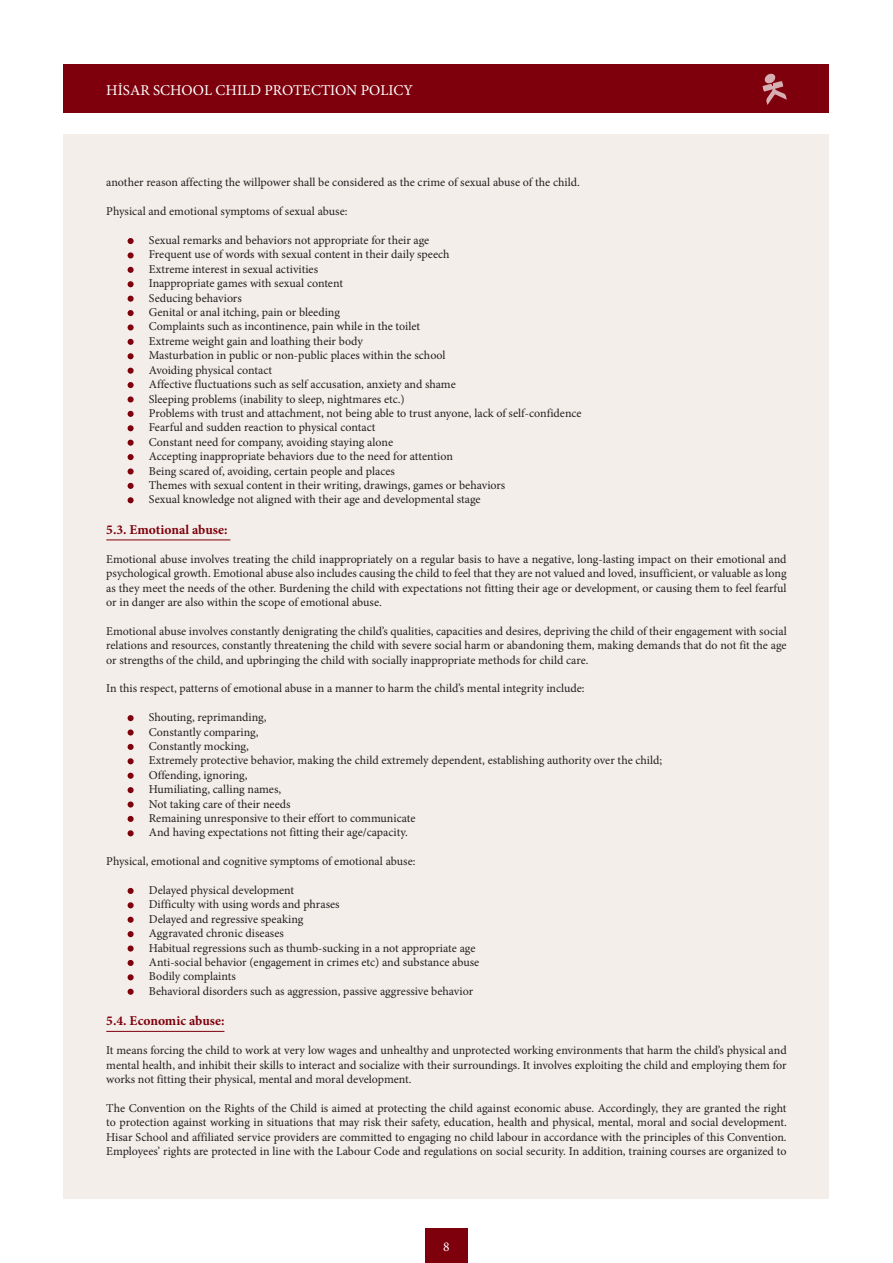
<style>
.page{position:relative;width:893px;height:1263px;background:#fff}
.page>*{position:absolute;margin:0;border:0;box-sizing:border-box;transform-origin:0 0}
.t1{font:15px "Minion Pro";color:#fff}
.t2{font:700 13.5px "Minion Pro";color:#7e000c}
.t3{font:13.5px "Minion Pro";color:#fff}
.t4{font:12px/14.4px "Minion Pro";color:#231f20;text-align:justify}
</style>
<div class="page">
<div style="left:425px;top:1229px;width:43px;height:34px;background:#7e000c"></div>
<div style="left:64px;top:134px;width:765px;height:1065px;background:#f3eeea"></div>
<div style="left:64px;top:64px;width:765px;height:48px;background:#7e000c"></div>
<svg style="left:763px;top:73px;width:24px;height:32px"></svg>
<hr style="left:106px;top:539px;width:124px;height:1px;background:#7e000c">
<hr style="left:106px;top:1031px;width:118px;height:1px;background:#7e000c">
<svg style="left:128px;top:238px;width:6px;height:6px"></svg>
<svg style="left:128px;top:252px;width:6px;height:6px"></svg>
<svg style="left:128px;top:267px;width:6px;height:6px"></svg>
<svg style="left:128px;top:281px;width:6px;height:6px"></svg>
<svg style="left:128px;top:296px;width:6px;height:6px"></svg>
<svg style="left:128px;top:310px;width:6px;height:6px"></svg>
<svg style="left:128px;top:324px;width:6px;height:6px"></svg>
<svg style="left:128px;top:339px;width:6px;height:6px"></svg>
<svg style="left:128px;top:353px;width:6px;height:6px"></svg>
<svg style="left:128px;top:368px;width:6px;height:6px"></svg>
<svg style="left:128px;top:382px;width:6px;height:6px"></svg>
<svg style="left:128px;top:396px;width:6px;height:6px"></svg>
<svg style="left:128px;top:411px;width:6px;height:6px"></svg>
<svg style="left:128px;top:425px;width:6px;height:6px"></svg>
<svg style="left:128px;top:440px;width:6px;height:6px"></svg>
<svg style="left:128px;top:454px;width:6px;height:6px"></svg>
<svg style="left:128px;top:468px;width:6px;height:6px"></svg>
<svg style="left:128px;top:483px;width:6px;height:6px"></svg>
<svg style="left:128px;top:497px;width:6px;height:6px"></svg>
<svg style="left:128px;top:715px;width:6px;height:6px"></svg>
<svg style="left:128px;top:729px;width:6px;height:6px"></svg>
<svg style="left:128px;top:744px;width:6px;height:6px"></svg>
<svg style="left:128px;top:758px;width:6px;height:6px"></svg>
<svg style="left:128px;top:773px;width:6px;height:6px"></svg>
<svg style="left:128px;top:787px;width:6px;height:6px"></svg>
<svg style="left:128px;top:801px;width:6px;height:6px"></svg>
<svg style="left:128px;top:816px;width:6px;height:6px"></svg>
<svg style="left:128px;top:830px;width:6px;height:6px"></svg>
<svg style="left:128px;top:888px;width:6px;height:6px"></svg>
<svg style="left:128px;top:902px;width:6px;height:6px"></svg>
<svg style="left:128px;top:917px;width:6px;height:6px"></svg>
<svg style="left:128px;top:931px;width:6px;height:6px"></svg>
<svg style="left:128px;top:945px;width:6px;height:6px"></svg>
<svg style="left:128px;top:960px;width:6px;height:6px"></svg>
<svg style="left:128px;top:974px;width:6px;height:6px"></svg>
<svg style="left:128px;top:989px;width:6px;height:6px"></svg>
<p class="t1" style="left:106px;top:80px;width:308px">HİSAR SCHOOL CHILD PROTECTION POLICY</p>
<p class="t4" style="left:106px;top:175px;width:475px">another reason affecting the willpower shall be considered as the crime of sexual abuse of the child.</p>
<p class="t4" style="left:106px;top:204px;width:243px">Physical and emotional symptoms of sexual abuse:</p>
<p class="t4" style="left:149px;top:233px;width:282px">Sexual remarks and behaviors not appropriate for their age</p>
<p class="t4" style="left:149px;top:247px;width:302px">Frequent use of words with sexual content in their daily speech</p>
<p class="t4" style="left:149px;top:262px;width:171px">Extreme interest in sexual activities</p>
<p class="t4" style="left:149px;top:276px;width:196px">Inappropriate games with sexual content</p>
<p class="t4" style="left:149px;top:291px;width:94px">Seducing behaviors</p>
<p class="t4" style="left:149px;top:305px;width:193px">Genital or anal itching, pain or bleeding</p>
<p class="t4" style="left:149px;top:319px;width:273px">Complaints such as incontinence, pain while in the toilet</p>
<p class="t4" style="left:149px;top:334px;width:216px">Extreme weight gain and loathing their body</p>
<p class="t4" style="left:149px;top:348px;width:298px">Masturbation in public or non-public places within the school</p>
<p class="t4" style="left:149px;top:363px;width:125px">Avoiding physical contact</p>
<p class="t4" style="left:149px;top:377px;width:308px">Affective fluctuations such as self accusation, anxiety and shame</p>
<p class="t4" style="left:149px;top:391px;width:257px">Sleeping problems (inability to sleep, nightmares etc.)</p>
<p class="t4" style="left:149px;top:406px;width:434px">Problems with trust and attachment, not being able to trust anyone, lack of self-confidence</p>
<p class="t4" style="left:149px;top:420px;width:228px">Fearful and sudden reaction to physical contact</p>
<p class="t4" style="left:149px;top:435px;width:246px">Constant need for company, avoiding staying alone</p>
<p class="t4" style="left:149px;top:449px;width:306px">Accepting inappropriate behaviors due to the need for attention</p>
<p class="t4" style="left:149px;top:463px;width:248px">Being scared of, avoiding, certain people and places</p>
<p class="t4" style="left:149px;top:478px;width:358px">Themes with sexual content in their writing, drawings, games or behaviors</p>
<p class="t4" style="left:149px;top:492px;width:333px">Sexual knowledge not aligned with their age and developmental stage</p>
<p class="t2" style="left:106px;top:520px;width:123px">5.3. Emotional abuse:</p>
<p class="t4" style="left:106px;top:552px;width:682px">Emotional abuse involves treating the child inappropriately on a regular basis to have a negative, long-lasting impact on their emotional and psychological growth. Emotional abuse also includes causing the child to feel that they are not valued and loved, insufficient, or valuable as long as they meet the needs of the other. Burdening the child with expectations not fitting their age or development, or causing them to feel fearful or in danger are also within the scope of emotional abuse.</p>
<p class="t4" style="left:106px;top:624px;width:682px">Emotional abuse involves constantly denigrating the child’s qualities, capacities and desires, depriving the child of their engagement with social relations and resources, constantly threatening the child with severe social harm or abandoning them, making demands that do not fit the age or strengths of the child, and upbringing the child with socially inappropriate methods for child care.</p>
<p class="t4" style="left:106px;top:681px;width:480px">In this respect, patterns of emotional abuse in a manner to harm the child’s mental integrity include:</p>
<p class="t4" style="left:149px;top:710px;width:119px">Shouting, reprimanding,</p>
<p class="t4" style="left:149px;top:724px;width:111px">Constantly comparing,</p>
<p class="t4" style="left:149px;top:739px;width:102px">Constantly mocking,</p>
<p class="t4" style="left:149px;top:753px;width:515px">Extremely protective behavior, making the child extremely dependent, establishing authority over the child;</p>
<p class="t4" style="left:149px;top:768px;width:100px">Offending, ignoring,</p>
<p class="t4" style="left:149px;top:782px;width:134px">Humiliating, calling names,</p>
<p class="t4" style="left:149px;top:796px;width:143px">Not taking care of their needs</p>
<p class="t4" style="left:149px;top:811px;width:268px">Remaining unresponsive to their effort to communicate</p>
<p class="t4" style="left:149px;top:825px;width:260px">And having expectations not fitting their age/capacity.</p>
<p class="t4" style="left:106px;top:854px;width:311px">Physical, emotional and cognitive symptoms of emotional abuse:</p>
<p class="t4" style="left:149px;top:883px;width:147px">Delayed physical development</p>
<p class="t4" style="left:149px;top:897px;width:192px">Difficulty with using words and phrases</p>
<p class="t4" style="left:149px;top:912px;width:156px">Delayed and regressive speaking</p>
<p class="t4" style="left:149px;top:926px;width:137px">Aggravated chronic diseases</p>
<p class="t4" style="left:149px;top:940px;width:328px">Habitual regressions such as thumb-sucking in a not appropriate age</p>
<p class="t4" style="left:149px;top:955px;width:332px">Anti-social behavior (engagement in crimes etc) and substance abuse</p>
<p class="t4" style="left:149px;top:969px;width:89px">Bodily complaints</p>
<p class="t4" style="left:149px;top:984px;width:326px">Behavioral disorders such as aggression, passive aggressive behavior</p>
<p class="t2" style="left:106px;top:1011px;width:120px">5.4. Economic abuse:</p>
<p class="t4" style="left:106px;top:1043px;width:682px">It means forcing the child to work at very low wages and unhealthy and unprotected working environments that harm the child’s physical and mental health, and inhibit their skills to interact and socialize with their surroundings. It involves exploiting the child and employing them for works not fitting their physical, mental and moral development.</p>
<p class="t4" style="left:106px;top:1101px;width:682px">The Convention on the Rights of the Child is aimed at protecting the child against economic abuse. Accordingly, they are granted the right to protection against working in situations that may risk their safety, education, health and physical, mental, moral and social development.<br>Hisar School and affiliated service providers are committed to engaging no child labour in accordance with the principles of this Convention.<br>Employees’ rights are protected in line with the Labour Code and regulations on social security. In addition, training courses are organized to</p>
<p class="t3" style="left:443px;top:1237px;width:8px">8</p>
</div>
